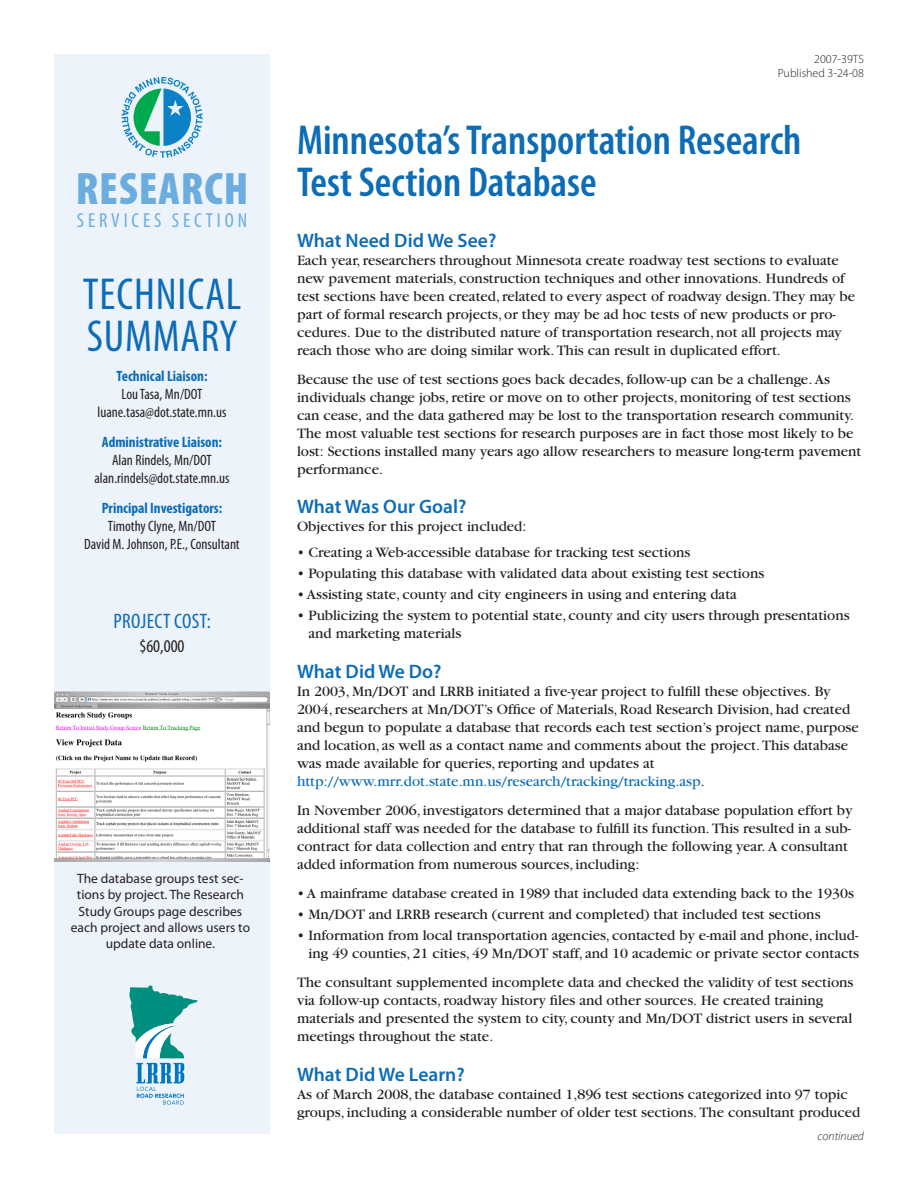
<style>
.page{position:relative;width:918px;height:1188px;background:#fff}
.page>*{position:absolute;margin:0;border:0;box-sizing:border-box;transform-origin:0 0}
.t1{font:900 condensed 45.75px "Myriad Pro";letter-spacing:.02em;color:#6caddf}
.TECH_SUMMARY_TITLE{font:condensed 45px "Myriad Pro";letter-spacing:.02em;color:#0d6cb6}
.t2{font:600 condensed 42px/42px "Myriad Pro";color:#0d6cb6}
.Project_Cost__blue{font:condensed 21px "Myriad Pro";letter-spacing:.02em;color:#0d6cb6}
.t3{font:condensed 20.25px "Myriad Pro";letter-spacing:.19em;color:#6caddf}
.Subhead{font:600 19.5px "Myriad Pro";color:#0d6cb6}
.Project_cost_figure{font:condensed 18px "Myriad Pro";color:#231f20}
.Body_Copy{font:15px/18px "Garamond";color:#231f20}
.SideBar_Subhead__blu{font:condensed 15px/18px "Myriad Pro";color:#231f20;text-align:center}
.Sidebar_contact_name{font:condensed 15px/18px "Myriad Pro";color:#231f20;text-align:center}
.SideBar_Subhead__blu-2{font:700 condensed 15px "Myriad Pro";color:#0d6cb6}
.Caption_centered{font:13.5px/16.2px "Myriad Pro";color:#231f20;text-align:center}
.t4{font:300 12px "Myriad Pro";color:#231f20}
.t5{font:italic 300 12px "Myriad Pro";color:#231f20}
.s1{color:#0d6cb6}
</style>
<div class="page">
<div style="left:54px;top:54px;width:216px;height:1080px;background:#edf3fa"></div>
<img style="left:54px;top:692px;width:216px;height:170px">
<svg style="left:122px;top:77px;width:81px;height:81px"></svg>
<svg style="left:129px;top:986px;width:68px;height:119px"></svg>
<p class="t1" style="left:76px;top:160px;width:174px">RESEARCH</p>
<p class="t3" style="left:77px;top:208px;width:172px">Services section</p>
<p class="TECH_SUMMARY_TITLE" style="left:83px;top:267px;width:160px">Technical</p>
<p class="TECH_SUMMARY_TITLE" style="left:87px;top:309px;width:152px">Summary</p>
<p class="SideBar_Subhead__blu-2" style="left:117px;top:367px;width:92px">Technical Liaison:</p>
<p class="SideBar_Subhead__blu" style="left:98px;top:385px;width:130px">Lou Tasa, Mn/DOT luane.tasa@dot.state.mn.us</p>
<p class="SideBar_Subhead__blu-2" style="left:102px;top:433px;width:122px">Administrative Liaison:</p>
<p class="Sidebar_contact_name" style="left:94px;top:451px;width:137px">Alan Rindels, Mn/DOT alan.rindels@dot.state.mn.us</p>
<p class="SideBar_Subhead__blu-2" style="left:102px;top:499px;width:122px">Principal Investigators:</p>
<p class="Sidebar_contact_name" style="left:108px;top:517px;width:103px">Timothy Clyne, Mn/DOT</p>
<p class="SideBar_Subhead__blu" style="left:84px;top:535px;width:157px">David M. Johnson, P.E., Consultant</p>
<p class="Project_Cost__blue" style="left:113px;top:608px;width:99px">Project cost:</p>
<p class="Project_cost_figure" style="left:139px;top:635px;width:47px">$60,000</p>
<p class="Caption_centered" style="left:71px;top:870px;width:181px">The database groups test sec&shy;tions by project. The Research<br>Study Groups page describes each project and allows users to update data online.</p>
<p class="t4" style="left:814px;top:52px;width:51px">2007-39TS</p>
<p class="t4" style="left:778px;top:65px;width:88px">Published 3-24-08</p>
<p class="t2" style="left:297px;top:119px;width:506px">Minnesota’s Transportation Research<br>Test Section Database</p>
<p class="Subhead" style="left:297px;top:228px;width:201px">What Need Did We See?</p>
<p class="Body_Copy" style="left:297px;top:251px;width:560px">Each year, researchers throughout Minnesota create roadway test sections to evaluate new pavement materials, construction techniques and other innovations. Hundreds of test sections have been created, related to every aspect of roadway design. They may be part of formal research projects, or they may be ad hoc tests of new products or pro&shy;cedures. Due to the distributed nature of transportation research, not all projects may reach those who are doing similar work. This can result in duplicated effort.</p>
<p class="Body_Copy" style="left:297px;top:370px;width:566px">Because the use of test sections goes back decades, follow-up can be a challenge. As individuals change jobs, retire or move on to other projects, monitoring of test sections can cease, and the data gathered may be lost to the transportation research community.<br>The most valuable test sections for research purposes are in fact those most likely to be lost: Sections installed many years ago allow researchers to measure long-term pavement performance.</p>
<p class="Subhead" style="left:297px;top:494px;width:171px">What Was Our Goal?</p>
<p class="Body_Copy" style="left:297px;top:518px;width:231px">Objectives for this project included:</p>
<p class="Body_Copy" style="left:297px;top:543px;width:395px">• Creating a Web-accessible database for tracking test sections</p>
<p class="Body_Copy" style="left:297px;top:564px;width:469px">• Populating this database with validated data about existing test sections</p>
<p class="Body_Copy" style="left:297px;top:586px;width:441px">• Assisting state, county and city engineers in using and entering data</p>
<p class="Body_Copy" style="left:308px;top:607px;width:543px;text-indent:-11px">• Publicizing the system to potential state, county and city users through presentations and marketing materials</p>
<p class="Subhead" style="left:297px;top:659px;width:146px">What Did We Do?</p>
<p class="Body_Copy" style="left:297px;top:683px;width:563px">In 2003, Mn/DOT and LRRB initiated a five-year project to fulfill these objectives. By 2004, researchers at Mn/DOT’s Office of Materials, Road Research Division, had created and begun to populate a database that records each test section’s project name, purpose and location, as well as a contact name and comments about the project. This database was made available for queries, reporting and updates at <span class="s1">http://www.mrr.dot.state.mn.us/research/tracking/tracking.asp</span>.</p>
<p class="Body_Copy" style="left:297px;top:801px;width:557px">In November 2006, investigators determined that a major database population effort by additional staff was needed for the database to fulfill its function. This resulted in a sub&shy;contract for data collection and entry that ran through the following year. A consultant added information from numerous sources, including:</p>
<p class="Body_Copy" style="left:297px;top:884px;width:559px">• A mainframe database created in 1989 that included data extending back to the 1930s</p>
<p class="Body_Copy" style="left:297px;top:905px;width:525px">• Mn/DOT and LRRB research (current and completed) that included test sections</p>
<p class="Body_Copy" style="left:297px;top:927px;width:564px;text-align:right">• Information from local transportation agencies, contacted by e-mail and phone, includ&shy;ing 49 counties, 21 cities, 49 Mn/DOT staff, and 10 academic or private sector contacts</p>
<p class="Body_Copy" style="left:297px;top:973px;width:558px">The consultant supplemented incomplete data and checked the validity of test sections via follow-up contacts, roadway history files and other sources. He created training materials and presented the system to city, county and Mn/DOT district users in several meetings throughout the state.</p>
<p class="Subhead" style="left:297px;top:1062px;width:169px">What Did We Learn?</p>
<p class="Body_Copy" style="left:297px;top:1085px;width:565px">As of March 2008, the database contained 1,896 test sections categorized into 97 topic groups, including a considerable number of older test sections. The consultant produced</p>
<p class="t5" style="left:818px;top:1129px;width:48px">continued</p>
</div>
